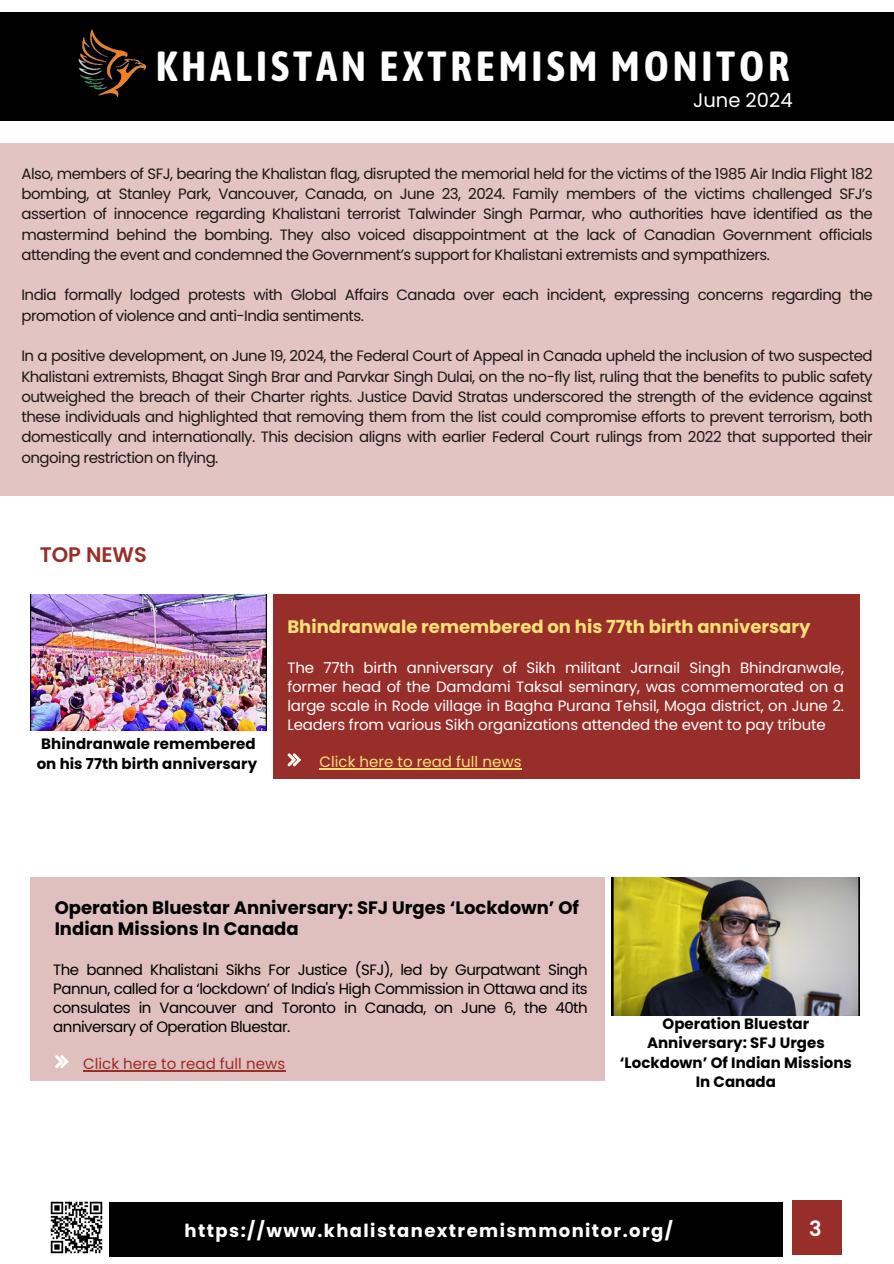
<style>
.page{position:relative;width:894px;height:1264px;background:#fff}
.page>*{position:absolute;margin:0;border:0;box-sizing:border-box;transform-origin:0 0}
.t1{font:700 42px "Asap Condensed";letter-spacing:.09em;color:#fff}
.t2{font:600 21px "Poppins";color:#982e2a}
.t3{font:600 21px "Poppins";color:#fff}
.t4{font:19.5px "Poppins";color:#fff}
.t5{font:700 18px/21.3px "Poppins";color:#000}
.t6{font:700 18px "Poppins";color:#f8df77}
.t7{font:700 18px "Poppins";letter-spacing:.08em;color:#fff}
.t8{font:15px/20.2px "Poppins";letter-spacing:-.035em;color:#1c1715;text-align:justify}
.t9{font:15px/19.2px "Poppins";letter-spacing:-.01em;color:#fff;text-align:justify}
.t10{font:15px/19.2px "Poppins";letter-spacing:-.035em;color:#000;text-align:justify}
.t11{font:700 15px/19.2px "Poppins";letter-spacing:.005em;color:#000;text-align:center}
.t12{font:15px "Poppins";letter-spacing:.005em;color:#f8df77}
.t13{font:15px "Poppins";letter-spacing:.005em;color:#982e2a}
</style>
<div class="page">
<div style="left:0;top:12px;width:893px;height:109px;background:#000"></div>
<img style="left:78px;top:29px;width:67px;height:68px">
<div style="left:109px;top:1202px;width:673px;height:54px;background:#000"></div>
<div style="left:791px;top:1200px;width:49px;height:54px;background:#982e2a"></div>
<img style="left:50px;top:1201px;width:53px;height:53px">
<div style="left:273px;top:594px;width:586px;height:184px;background:#982e2a"></div>
<svg style="left:287px;top:753px;width:14px;height:13px"></svg>
<div style="left:30px;top:876px;width:574px;height:204px;background:#e0c0bf"></div>
<svg style="left:55px;top:1055px;width:13px;height:13px"></svg>
<div style="left:0;top:143px;width:893px;height:352px;background:#e2c4c3"></div>
<img style="left:30px;top:594px;width:236px;height:137px">
<img style="left:611px;top:877px;width:248px;height:138px">
<hr style="left:319px;top:768px;width:202px;height:1px;background:#f8df77">
<hr style="left:83px;top:1069px;width:202px;height:2px;background:#982e2a">
<p class="t1" style="left:156px;top:42px;width:635px">KHALISTAN EXTREMISM MONITOR</p>
<p class="t4" style="left:692px;top:86px;width:101px">June 2024</p>
<p class="t8" style="left:21px;top:163px;width:852px">Also, members of SFJ, bearing the Khalistan flag, disrupted the memorial held for the victims of the 1985 Air India Flight 182 bombing, at Stanley Park, Vancouver, Canada, on June 23, 2024. Family members of the victims challenged SFJ’s assertion of innocence regarding Khalistani terrorist Talwinder Singh Parmar, who authorities have identified as the mastermind behind the bombing. They also voiced disappointment at the lack of Canadian Government officials attending the event and condemned the Government’s support for Khalistani extremists and sympathizers.</p>
<h5 class="t8" style="left:21px;top:285px;width:852px">India formally lodged protests with Global Affairs Canada over each incident, expressing concerns regarding the promotion of violence and anti-India sentiments.</h5>
<p class="t8" style="left:21px;top:346px;width:852px">In a positive development, on June 19, 2024, the Federal Court of Appeal in Canada upheld the inclusion of two suspected Khalistani extremists, Bhagat Singh Brar and Parvkar Singh Dulai, on the no-fly list, ruling that the benefits to public safety outweighed the breach of their Charter rights. Justice David Stratas underscored the strength of the evidence against these individuals and highlighted that removing them from the list could compromise efforts to prevent terrorism, both domestically and internationally. This decision aligns with earlier Federal Court rulings from 2022 that supported their ongoing restriction on flying.</p>
<p class="t2" style="left:40px;top:540px;width:109px">TOP NEWS</p>
<p class="t11" style="left:37px;top:734px;width:222px">Bhindranwale remembered on his 77th birth anniversary</p>
<h5 class="t6" style="left:287px;top:614px;width:524px">Bhindranwale remembered on his 77th birth anniversary</h5>
<h4 class="t9" style="left:287px;top:658px;width:558px">The 77th birth anniversary of Sikh militant Jarnail Singh Bhindranwale, former head of the Damdami Taksal seminary, was commemorated on a large scale in Rode village in Bagha Purana Tehsil, Moga district, on June 2.<br>Leaders from various Sikh organizations attended the event to pay tribute</h4>
<p class="t12" style="left:319px;top:751px;width:203px">Click here to read full news</p>
<h4 class="t5" style="left:55px;top:896px;width:525px">Operation Bluestar Anniversary: SFJ Urges ‘Lockdown’ Of<br>Indian Missions In Canada</h4>
<p class="t10" style="left:53px;top:959px;width:536px">The banned Khalistani Sikhs For Justice (SFJ), led by Gurpatwant Singh Pannun, called for a ‘lockdown’ of India's High Commission in Ottawa and its consulates in Vancouver and Toronto in Canada, on June 6, the 40th anniversary of Operation Bluestar.</p>
<p class="t13" style="left:83px;top:1053px;width:203px">Click here to read full news</p>
<p class="t11" style="left:619px;top:1014px;width:234px">Operation Bluestar<br>Anniversary: SFJ Urges ‘Lockdown’ Of Indian Missions<br>In Canada</p>
<h2 class="t7" style="left:184px;top:1218px;width:489px">https://www.khalistanextremismmonitor.org/</h2>
<p class="t3" style="left:809px;top:1213px;width:14px">3</p>
</div>
